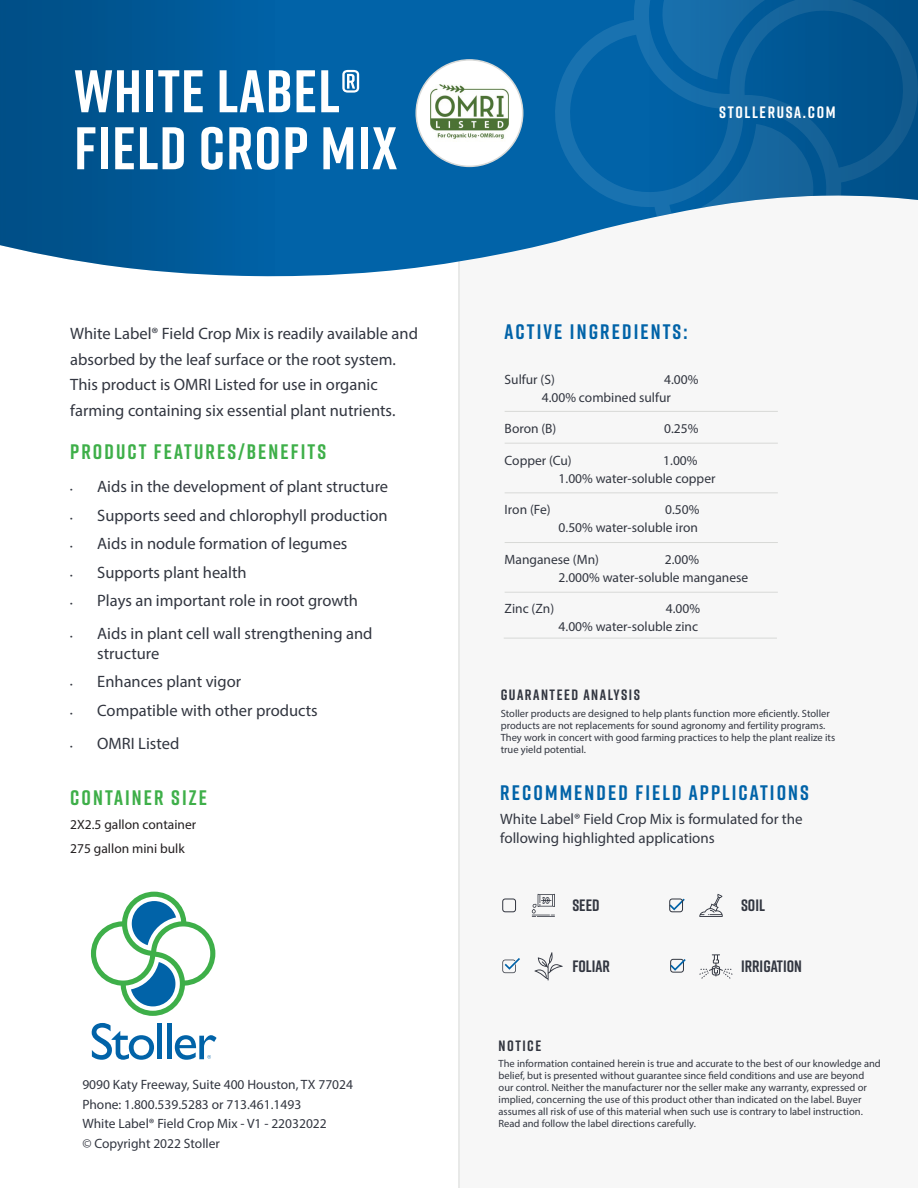
<style>
.page{position:relative;width:918px;height:1188px;background:#fff}
.page>*{position:absolute;margin:0;border:0;box-sizing:border-box;transform-origin:0 0}
.Product_Title{font:700 60px "Rift";letter-spacing:.02em;color:#fff}
.Header_2_-_Green{font:700 21px "Rift";letter-spacing:.1em;color:#0163a8}
.Header_2_-_Green-2{font:700 21px "Rift";letter-spacing:.1em;color:#3eaf49}
.Ingredients{font:700 21px "Rift";letter-spacing:.1em;color:#0163a8}
.Ingredients-2{font:700 21px "Rift";letter-spacing:.1em;color:#3eaf49}
.Main_Body_Copy{font:16.5px/25.5px "Myriad Pro";color:#323640}
.Header_2_-_Blue{font:700 16.5px "Rift";color:#323640}
.t1{font:700 16.5px "Rift";letter-spacing:.1em;color:#fff}
.Benefits_Body_Copy{font:15px/19.5px "Myriad Pro";color:#323640}
.Notice{font:700 15px "Rift";letter-spacing:.1em;color:#323640}
.Paragraph_Style_3{font:13.5px/18px "Myriad Pro";color:#323640}
.Footer_Contact_Info{font:13.5px "Myriad Pro";color:#323640}
.Ingredients-3{font:13.5px "Myriad Pro";color:#231f20}
.Notice_Copy{font:10.5px/12px "Myriad Pro";color:#323640}
.s1{font-size:9px}
</style>
<div class="page">
<div style="left:460px;top:193px;width:458px;height:995px;background:#f7f7f7"></div>
<hr style="left:458px;top:252px;width:2px;height:936px;background:#d8d9d7">
<hr style="left:505px;top:411px;width:273px;height:1px;background:#d8d9d7">
<div style="left:217px;top:0;width:332px;height:277px;background:#0163a8"></div>
<svg style="left:549px;top:0;width:92px;height:244px;background:#126dad"></svg>
<img style="left:0;top:0;width:280px;height:275px">
<img style="left:639px;top:0;width:279px;height:220px">
<hr style="left:505px;top:443px;width:273px;height:1px;background:#d8d9d7">
<hr style="left:505px;top:492px;width:273px;height:1px;background:#d8d9d7">
<hr style="left:505px;top:542px;width:273px;height:1px;background:#d8d9d7">
<hr style="left:505px;top:592px;width:273px;height:1px;background:#d8d9d7">
<hr style="left:504px;top:638px;width:273px;height:1px;background:#d8d9d7">
<svg style="left:699px;top:954px;width:34px;height:25px"></svg>
<svg style="left:669px;top:899px;width:16px;height:11px"></svg>
<svg style="left:532px;top:894px;width:23px;height:23px"></svg>
<svg style="left:534px;top:952px;width:29px;height:28px"></svg>
<svg style="left:502px;top:958px;width:18px;height:15px"></svg>
<div style="left:502px;top:899px;width:14px;height:13px;border:1px solid #323640;border-radius:3px"></div>
<svg style="left:699px;top:894px;width:24px;height:23px"></svg>
<div style="left:669px;top:899px;width:14px;height:13px;border:1px solid #323640;border-radius:3px"></div>
<div style="left:670px;top:959px;width:14px;height:14px;border:1px solid #323640;border-radius:3px"></div>
<svg style="left:670px;top:959px;width:16px;height:12px"></svg>
<div style="left:416px;top:60px;width:107px;height:106px;background:#fff;border-radius:50%"></div>
<div style="left:415px;top:59px;width:108px;height:108px;border:2px solid #d8d9d7;border-radius:50%"></div>
<img style="left:430px;top:85px;width:79px;height:54px">
<svg style="left:92px;top:1023px;width:62px;height:37px"></svg>
<div style="left:157px;top:1023px;width:5px;height:36px;background:#0163a8"></div>
<hr style="left:167px;top:1023px;width:4px;height:36px;background:#0163a8">
<svg style="left:175px;top:1035px;width:42px;height:25px"></svg>
<svg style="left:91px;top:892px;width:124px;height:124px"></svg>
<p class="Product_Title" style="left:74px;top:48px;width:288px">WHITE LABEL®</p>
<p class="Product_Title" style="left:74px;top:105px;width:325px">FIELD CROP MIX</p>
<p class="Main_Body_Copy" style="left:70px;top:321px;width:349px">White Label® Field Crop Mix is readily available and absorbed by the leaf surface or the root system.<br>This product is OMRI Listed for use in organic farming containing six essential plant nutrients.</p>
<p class="Header_2_-_Green-2" style="left:70px;top:437px;width:257px">PRODUCT FEATURES/BENEFITS</p>
<p class="Main_Body_Copy" style="left:70px;top:474px;width:319px"><span class="s1">•</span> Aids in the development of plant structure</p>
<p class="Main_Body_Copy" style="left:70px;top:502px;width:319px"><span class="s1">•</span> Supports seed and chlorophyll production</p>
<p class="Main_Body_Copy" style="left:70px;top:531px;width:279px"><span class="s1">•</span> Aids in nodule formation of legumes</p>
<p class="Main_Body_Copy" style="left:70px;top:559px;width:178px"><span class="s1">•</span> Supports plant health</p>
<p class="Main_Body_Copy" style="left:70px;top:588px;width:289px"><span class="s1">•</span> Plays an important role in root growth</p>
<p class="Main_Body_Copy" style="left:97px;top:624px;width:277px;line-height:19.5px;text-indent:-27px"><span class="s1">•</span> Aids in plant cell wall strengthening and structure</p>
<p class="Main_Body_Copy" style="left:70px;top:669px;width:172px"><span class="s1">•</span> Enhances plant vigor</p>
<p class="Main_Body_Copy" style="left:70px;top:697px;width:249px"><span class="s1">•</span> Compatible with other products</p>
<p class="Main_Body_Copy" style="left:70px;top:730px;width:111px"><span class="s1">•</span> OMRI Listed</p>
<p class="Ingredients-2" style="left:70px;top:782px;width:138px">CONTAINER SIZE</p>
<p class="Ingredients-3" style="left:70px;top:816px;width:127px">2X2.5 gallon container</p>
<p class="Ingredients-3" style="left:70px;top:840px;width:116px">275 gallon mini bulk</p>
<p class="Footer_Contact_Info" style="left:82px;top:1077px;width:272px">9090 Katy Freeway, Suite 400 Houston, TX 77024</p>
<p class="Footer_Contact_Info" style="left:82px;top:1096px;width:220px">Phone: 1.800.539.5283 or 713.461.1493</p>
<p class="Footer_Contact_Info" style="left:82px;top:1116px;width:246px">White Label® Field Crop Mix - V1 - 22032022</p>
<p class="Footer_Contact_Info" style="left:82px;top:1135px;width:139px">© Copyright 2022 Stoller</p>
<p class="t1" style="left:719px;top:100px;width:118px">STOLLERUSA.COM</p>
<p class="Ingredients" style="left:505px;top:316px;width:184px">ACTIVE INGREDIENTS:</p>
<p class="Paragraph_Style_3" style="left:505px;top:370px;width:52px">Sulfur (S)</p>
<p class="Paragraph_Style_3" style="left:542px;top:370px;width:158px;text-indent:122px">4.00%<br>4.00% combined sulfur</p>
<p class="Paragraph_Style_3" style="left:505px;top:420px;width:53px">Boron (B)</p>
<p class="Paragraph_Style_3" style="left:664px;top:420px;width:36px">0.25%</p>
<p class="Paragraph_Style_3" style="left:505px;top:451px;width:69px">Copper (Cu)</p>
<p class="Paragraph_Style_3" style="left:559px;top:451px;width:158px;text-indent:105px">1.00%<br>1.00% water-soluble copper</p>
<p class="Paragraph_Style_3" style="left:505px;top:501px;width:47px">Iron (Fe)</p>
<p class="Paragraph_Style_3" style="left:559px;top:501px;width:142px;text-align:right">0.50%<br>0.50% water-soluble iron</p>
<p class="Paragraph_Style_3" style="left:505px;top:550px;width:96px">Manganese (Mn)</p>
<p class="Paragraph_Style_3" style="left:559px;top:550px;width:191px;text-indent:106px">2.00%<br>2.000% water-soluble manganese</p>
<p class="Paragraph_Style_3" style="left:505px;top:600px;width:51px">Zinc (Zn)</p>
<p class="Paragraph_Style_3" style="left:559px;top:600px;width:143px;text-align:right">4.00%<br>4.00% water-soluble zinc</p>
<p class="Notice" style="left:501px;top:684px;width:141px">GUARANTEED ANALYSIS</p>
<p class="Notice_Copy" style="left:501px;top:707px;width:336px">Stoller products are designed to help plants function more eficiently. Stoller products are not replacements for sound agronomy and fertility programs.<br>They work in concert with good farming practices to help the plant realize its true yield potential.</p>
<p class="Header_2_-_Green" style="left:500px;top:777px;width:310px">RECOMMENDED FIELD APPLICATIONS</p>
<p class="Benefits_Body_Copy" style="left:500px;top:809px;width:304px">White Label® Field Crop Mix is formulated for the following highlighted applications</p>
<p class="Header_2_-_Blue" style="left:572px;top:893px;width:29px">SEED</p>
<p class="Header_2_-_Blue" style="left:572px;top:954px;width:39px">FOLIAR</p>
<p class="Header_2_-_Blue" style="left:741px;top:893px;width:25px">SOIL</p>
<p class="Header_2_-_Blue" style="left:741px;top:954px;width:62px">IRRIGATION</p>
<p class="Notice" style="left:499px;top:1035px;width:44px">NOTICE</p>
<p class="Notice_Copy" style="left:499px;top:1058px;width:384px">The information contained herein is true and accurate to the best of our knowledge and belief, but is presented without guarantee since field conditions and use are beyond our control. Neither the manufacturer nor the seller make any warranty, expressed or implied, concerning the use of this product other than indicated on the label. Buyer assumes all risk of use of this material when such use is contrary to label instruction.<br>Read and follow the label directions carefully.</p>
</div>
